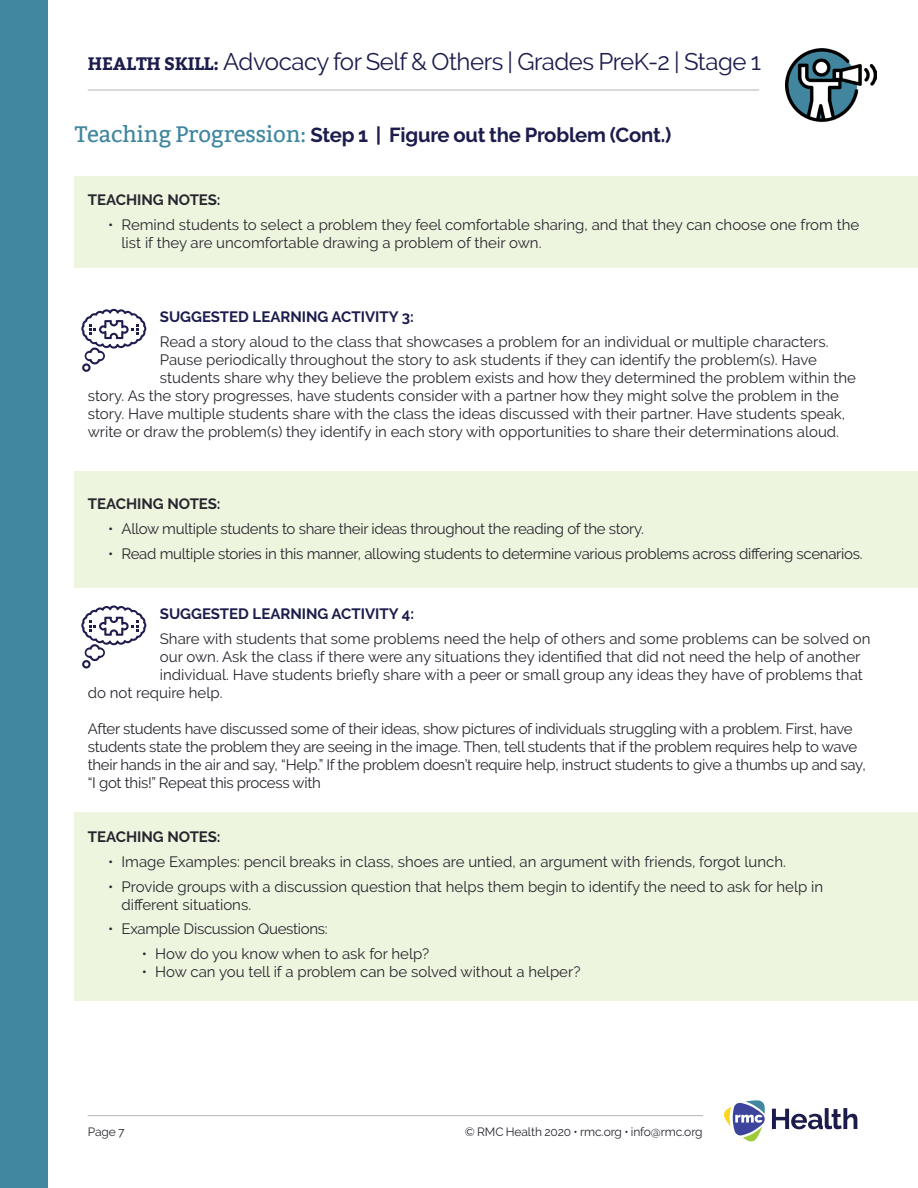
<style>
.page{position:relative;width:918px;height:1188px;background:#fff}
.page>*{position:absolute;margin:0;border:0;box-sizing:border-box;transform-origin:0 0}
.t1{font:24px "Raleway";letter-spacing:-.02em;color:#1c1c4d}
.t2{font:700 20.25px "Raleway";letter-spacing:-.01em;color:#1c1c4d}
.Body_Copy{font:15px/18px "Raleway";color:#26272e}
.Body_Copy-2{font:15px/18px "Raleway";letter-spacing:-.02em;color:#26272e}
.Small_Purple_Header{font:700 15px "Raleway";color:#26272e}
.Small_Purple_Header-2{font:700 15px "Raleway";color:#1c1c4d}
.Bullets{font:700 15px "Raleway";color:#1c1c4d}
.t3{font:12px "Raleway";letter-spacing:-.01em;color:#26272e}
.s1{font-family:"Bitter";font-weight:700;font-size:18px}
.s2{font-family:"Bitter";font-weight:400;font-size:22.35px;color:#40879f}
</style>
<div class="page">
<div style="left:74px;top:812px;width:844px;height:189px;background:#eef5df"></div>
<svg style="left:724px;top:1100px;width:41px;height:42px"></svg>
<svg style="left:772px;top:1108px;width:85px;height:21px"></svg>
<hr style="left:88px;top:1115px;width:615px;height:1px;background:#b4b5b8">
<div style="left:0;top:0;width:47px;height:1188px;background:#40879f"></div>
<hr style="left:88px;top:90px;width:671px;height:1px;background:#b4b5b8">
<img style="left:785px;top:48px;width:91px;height:75px">
<div style="left:75px;top:176px;width:843px;height:92px;background:#eef5df"></div>
<div style="left:74px;top:471px;width:844px;height:116px;background:#eef5df"></div>
<svg style="left:81px;top:309px;width:65px;height:63px"></svg>
<svg style="left:81px;top:605px;width:65px;height:64px"></svg>
<p class="t1" style="left:88px;top:47px;width:675px"><span class="s1">HEALTH SKILL:</span> Advocacy for Self &amp; Others | Grades PreK-2 | Stage 1</p>
<p class="t2" style="left:75px;top:124px;width:598px"><span class="s2">Teaching Progression:</span> Step 1 | Figure out the Problem (Cont.)</p>
<p class="Small_Purple_Header" style="left:88px;top:192px;width:134px">TEACHING NOTES:</p>
<p class="Body_Copy" style="left:122px;top:216px;width:739px;text-indent:-14px">• Remind students to select a problem they feel comfortable sharing, and that they can choose one from the list if they are uncomfortable drawing a problem of their own.</p>
<p class="Small_Purple_Header-2" style="left:160px;top:309px;width:255px">SUGGESTED LEARNING ACTIVITY 3:</p>
<p class="Body_Copy" style="left:160px;top:333px;width:670px">Read a story aloud to the class that showcases a problem for an individual or multiple characters.</p>
<p class="Body_Copy" style="left:160px;top:351px;width:659px">Pause periodically throughout the story to ask students if they can identify the problem(s). Have</p>
<p class="Body_Copy" style="left:160px;top:369px;width:698px">students share why they believe the problem exists and how they determined the problem within the</p>
<p class="Body_Copy" style="left:88px;top:387px;width:753px">story. As the story progresses, have students consider with a partner how they might solve the problem in the</p>
<p class="Body_Copy" style="left:88px;top:405px;width:759px">story. Have multiple students share with the class the ideas discussed with their partner. Have students speak,</p>
<p class="Body_Copy" style="left:88px;top:423px;width:753px">write or draw the problem(s) they identify in each story with opportunities to share their determinations aloud.</p>
<p class="Small_Purple_Header" style="left:88px;top:495px;width:134px">TEACHING NOTES:</p>
<p class="Body_Copy-2" style="left:108px;top:520px;width:537px">• Allow multiple students to share their ideas throughout the reading of the story.</p>
<p class="Body_Copy-2" style="left:108px;top:544px;width:756px">• Read multiple stories in this manner, allowing students to determine various problems across differing scenarios.</p>
<p class="Bullets" style="left:160px;top:606px;width:256px">SUGGESTED LEARNING ACTIVITY 4:</p>
<p class="Body_Copy" style="left:160px;top:630px;width:712px">Share with students that some problems need the help of others and some problems can be solved on</p>
<p class="Body_Copy" style="left:160px;top:648px;width:702px">our own. Ask the class if there were any situations they identified that did not need the help of another</p>
<p class="Body_Copy" style="left:160px;top:666px;width:704px">individual. Have students briefly share with a peer or small group any ideas they have of problems that</p>
<p class="Body_Copy" style="left:88px;top:684px;width:136px">do not require help.</p>
<p class="Body_Copy-2" style="left:88px;top:720px;width:779px">After students have discussed some of their ideas, show pictures of individuals struggling with a problem. First, have students state the problem they are seeing in the image. Then, tell students that if the problem requires help to wave their hands in the air and say, “Help.” If the problem doesn’t require help, instruct students to give a thumbs up and say, “I got this!” Repeat this process with</p>
<p class="Small_Purple_Header" style="left:88px;top:828px;width:134px">TEACHING NOTES:</p>
<p class="Body_Copy" style="left:108px;top:853px;width:680px">• Image Examples: pencil breaks in class, shoes are untied, an argument with friends, forgot lunch.</p>
<p class="Body_Copy" style="left:122px;top:877px;width:703px;text-indent:-14px">• Provide groups with a discussion question that helps them begin to identify the need to ask for help in different situations.</p>
<p class="Body_Copy-2" style="left:108px;top:920px;width:221px">• Example Discussion Questions:</p>
<p class="Body_Copy" style="left:142px;top:945px;width:289px">• How do you know when to ask for help?</p>
<p class="Body_Copy" style="left:142px;top:963px;width:440px">• How can you tell if a problem can be solved without a helper?</p>
<p class="t3" style="left:88px;top:1125px;width:38px">Page 7</p>
<p class="t3" style="left:465px;top:1125px;width:239px">© RMC Health 2020 • rmc.org • info@rmc.org</p>
</div>
